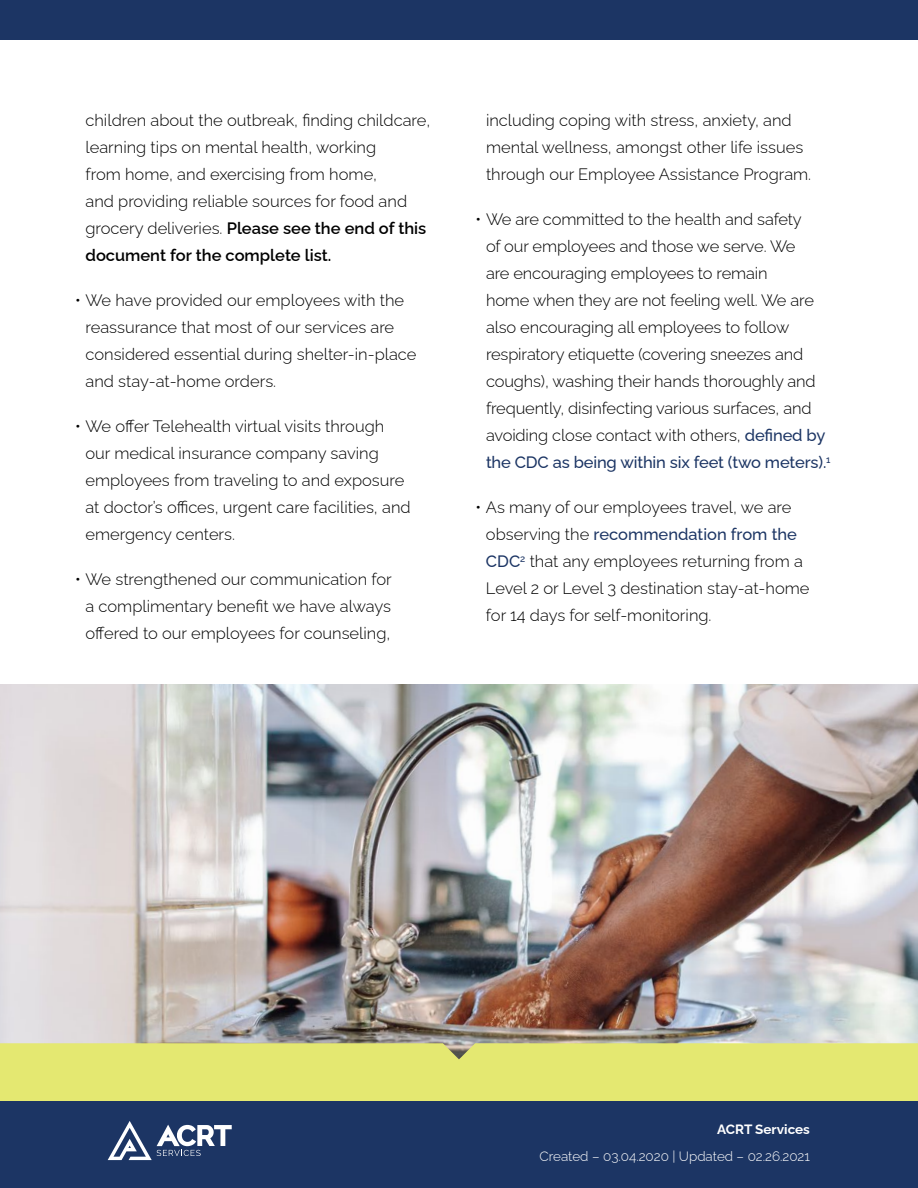
<style>
.page{position:relative;width:918px;height:1188px;background:#fff}
.page>*{position:absolute;margin:0;border:0;box-sizing:border-box;transform-origin:0 0}
.t1{font:300 16.5px/27px "Raleway";color:#000}
.t2{font:300 13.5px "Raleway";color:#fff}
.t3{font:700 13.5px "Raleway";color:#fff}
.s1{font-weight:600}
.s2{font-weight:500;color:#1c3564}
</style>
<div class="page">
<div style="left:0;top:1100px;width:918px;height:88px;background:#1c3564"></div>
<svg style="left:108px;top:1121px;width:124px;height:39px"></svg>
<img style="left:0;top:684px;width:918px;height:359px">
<div style="left:0;top:0;width:918px;height:39px;background:#1c3564"></div>
<div style="left:0;top:1043px;width:918px;height:57px;background:#e4e871"></div>
<p class="t1" style="left:86px;top:105px;width:346px">children about the outbreak, finding childcare, learning tips on mental health, working<br>from home, and exercising from home,<br>and providing reliable sources for food and grocery deliveries. <span class="s1">Please see the end of this document for the complete list.</span></p>
<p class="t1" style="left:86px;top:285px;width:332px;text-indent:-10px">• We have provided our employees with the reassurance that most of our services are considered essential during shelter‑in‑place and stay‑at‑home orders.</p>
<p class="t1" style="left:86px;top:411px;width:327px;text-indent:-10px">• We offer Telehealth virtual visits through our medical insurance company saving employees from traveling to and exposure at doctor’s offices, urgent care facilities, and emergency centers.</p>
<p class="t1" style="left:75px;top:564px;width:318px;text-align:center">• We strengthened our communication for a complimentary benefit we have always offered to our employees for counseling,</p>
<p class="t1" style="left:486px;top:105px;width:327px">including coping with stress, anxiety, and mental wellness, amongst other life issues through our Employee Assistance Program.</p>
<p class="t1" style="left:486px;top:204px;width:346px;text-indent:-10px">• We are committed to the health and safety<br>of our employees and those we serve. We<br>are encouraging employees to remain<br>home when they are not feeling well. We are also encouraging all employees to follow respiratory etiquette (covering sneezes and coughs), washing their hands thoroughly and frequently, disinfecting various surfaces, and avoiding close contact with others, <span class="s2">defined by the CDC as being within six feet (two meters).</span><sup>1</sup></p>
<p class="t1" style="left:486px;top:492px;width:325px;text-indent:-10px">• As many of our employees travel, we are observing the <span class="s2">recommendation from the CDC</span><sup>2</sup> that any employees returning from a Level 2 or Level 3 destination stay‑at‑home for 14 days for self-monitoring.</p>
<p class="t3" style="left:717px;top:1118px;width:94px">ACRT Services</p>
<p class="t2" style="left:540px;top:1145px;width:272px">Created – 03.04.2020 | Updated – 02.26.2021</p>
</div>
